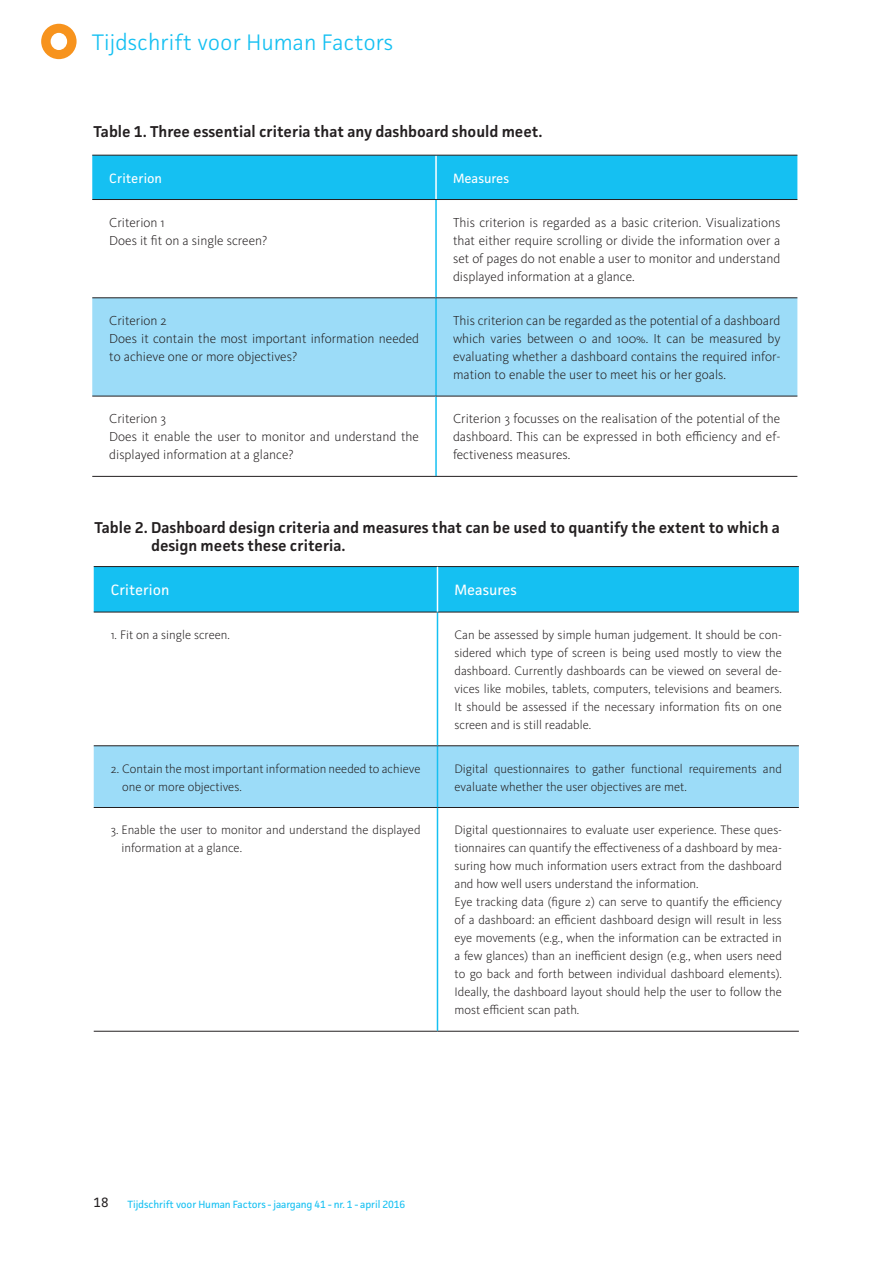
<style>
.page{position:relative;width:893px;height:1263px;background:#fff}
.page>*{position:absolute;margin:0;border:0;box-sizing:border-box;transform-origin:0 0}
.t1{font:300 22.5px "Facit";color:#15c0f2}
.t2{font:600 15.75px/18px "Facit";color:#231f20}
.t3{font:15px "Facit";color:#fff}
.t4{font:300 13.5px/18px "Kievit OT";color:#231f20}
.t5{font:13.5px "Facit";color:#fff}
.t6{font:13.5px "Facit";color:#231f20}
.t7{font:300 12.75px/18px "Kievit OT";color:#231f20}
.t8{font:10.5px "Facit";letter-spacing:-.01em;color:#15c0f2}
</style>
<div class="page">
<svg style="left:41px;top:24px;width:36px;height:35px"></svg>
<div style="left:94px;top:567px;width:705px;height:45px;background:#15c0f2"></div>
<svg style="left:94px;top:613px;width:705px;height:418px"></svg>
<div style="left:94px;top:746px;width:705px;height:61px;background:#9cdcf8"></div>
<hr style="left:94px;top:566px;width:343px;height:1px;background:#231f20">
<hr style="left:437px;top:566px;width:362px;height:1px;background:#231f20">
<hr style="left:437px;top:746px;width:1px;height:61px;background:#15c0f2">
<hr style="left:94px;top:612px;width:343px;height:1px;background:#231f20">
<hr style="left:94px;top:745px;width:343px;height:1px;background:#231f20">
<hr style="left:94px;top:807px;width:343px;height:1px;background:#231f20">
<hr style="left:94px;top:1031px;width:343px;height:1px;background:#231f20">
<hr style="left:437px;top:612px;width:1px;height:133px;background:#15c0f2">
<hr style="left:437px;top:612px;width:362px;height:1px;background:#231f20">
<hr style="left:437px;top:745px;width:362px;height:1px;background:#231f20">
<hr style="left:437px;top:808px;width:1px;height:223px;background:#15c0f2">
<hr style="left:437px;top:807px;width:362px;height:1px;background:#231f20">
<hr style="left:437px;top:1031px;width:362px;height:1px;background:#231f20">
<hr style="left:437px;top:567px;width:1px;height:45px;background:#fff">
<div style="left:92px;top:156px;width:705px;height:43px;background:#15c0f2"></div>
<div style="left:92px;top:298px;width:705px;height:98px;background:#9cdcf8"></div>
<hr style="left:435px;top:298px;width:2px;height:98px;background:#15c0f2">
<hr style="left:92px;top:297px;width:344px;height:1px;background:#231f20">
<hr style="left:92px;top:396px;width:344px;height:1px;background:#231f20">
<hr style="left:92px;top:476px;width:344px;height:1px;background:#231f20">
<hr style="left:435px;top:200px;width:2px;height:97px;background:#15c0f2">
<hr style="left:436px;top:297px;width:361px;height:1px;background:#231f20">
<hr style="left:435px;top:396px;width:2px;height:80px;background:#15c0f2">
<hr style="left:436px;top:396px;width:361px;height:1px;background:#231f20">
<hr style="left:436px;top:476px;width:361px;height:1px;background:#231f20">
<hr style="left:435px;top:156px;width:2px;height:43px;background:#fff">
<hr style="left:92px;top:155px;width:344px;height:1px;background:#231f20">
<hr style="left:436px;top:155px;width:361px;height:1px;background:#231f20">
<hr style="left:92px;top:199px;width:344px;height:1px;background:#231f20">
<hr style="left:436px;top:199px;width:361px;height:1px;background:#231f20">
<h1 class="t1" style="left:92px;top:28px;width:303px">Tijdschrift voor Human Factors</h1>
<p class="t2" style="left:94px;top:122px;width:450px">Table 1. Three essential criteria that any dashboard should meet.</p>
<p class="t5" style="left:109px;top:169px;width:54px">Criterion</p>
<p class="t5" style="left:453px;top:169px;width:58px">Measures</p>
<p class="t4" style="left:109px;top:213px;width:160px">Criterion 1<br>Does it fit on a single screen?</p>
<p class="t4" style="left:453px;top:213px;width:329px;text-align:justify">This criterion is regarded as a basic criterion. Visualizations that either require scrolling or divide the information over a set of pages do not enable a user to monitor and understand displayed information at a glance.</p>
<p class="t4" style="left:109px;top:311px;width:311px">Criterion 2<br>Does it contain the most important information needed to achieve one or more objectives?</p>
<p class="t4" style="left:453px;top:311px;width:329px;text-align:justify">This criterion can be regarded as the potential of a dashboard which varies between 0 and 100%. It can be measured by evaluating whether a dashboard contains the required infor&shy;mation to enable the user to meet his or her goals.</p>
<p class="t4" style="left:109px;top:410px;width:311px">Criterion 3<br>Does it enable the user to monitor and understand the displayed information at a glance?</p>
<p class="t4" style="left:453px;top:410px;width:329px;text-align:justify">Criterion 3 focusses on the realisation of the potential of the dashboard. This can be expressed in both efficiency and ef&shy;fectiveness measures.</p>
<p class="t2" style="left:151px;top:518px;width:630px;text-indent:-57px">Table 2. Dashboard design criteria and measures that can be used to quantify the extent to which a design meets these criteria.</p>
<p class="t3" style="left:111px;top:580px;width:60px">Criterion</p>
<p class="t3" style="left:454px;top:580px;width:64px">Measures</p>
<p class="t7" style="left:111px;top:625px;width:121px">1. Fit on a single screen.</p>
<p class="t7" style="left:454px;top:625px;width:329px;text-align:justify">Can be assessed by simple human judgement. It should be con&shy;sidered which type of screen is being used mostly to view the dashboard. Currently dashboards can be viewed on several de&shy;vices like mobiles, tablets, computers, televisions and beamers.<br>It should be assessed if the necessary information fits on one screen and is still readable.</p>
<p class="t7" style="left:122px;top:759px;width:300px;text-indent:-11px">2. Contain the most important information needed to achieve one or more objectives.</p>
<p class="t7" style="left:454px;top:759px;width:329px">Digital questionnaires to gather functional requirements and evaluate whether the user objectives are met.</p>
<p class="t7" style="left:121px;top:821px;width:301px;text-indent:-11px">3. Enable the user to monitor and understand the displayed information at a glance.</p>
<p class="t7" style="left:454px;top:821px;width:329px">Digital questionnaires to evaluate user experience. These ques&shy;tionnaires can quantify the effectiveness of a dashboard by mea&shy;suring how much information users extract from the dashboard and how well users understand the information.<br>Eye tracking data (figure 2) can serve to quantify the efficiency of a dashboard: an efficient dashboard design will result in less eye movements (e.g., when the information can be extracted in a few glances) than an inefficient design (e.g., when users need to go back and forth between individual dashboard elements).<br>Ideally, the dashboard layout should help the user to follow the most efficient scan path.</p>
<p class="t6" style="left:94px;top:1194px;width:16px">18</p>
<p class="t8" style="left:128px;top:1197px;width:279px">Tijdschrift voor Human Factors - jaargang 41 - nr. 1 - april 2016</p>
</div>
